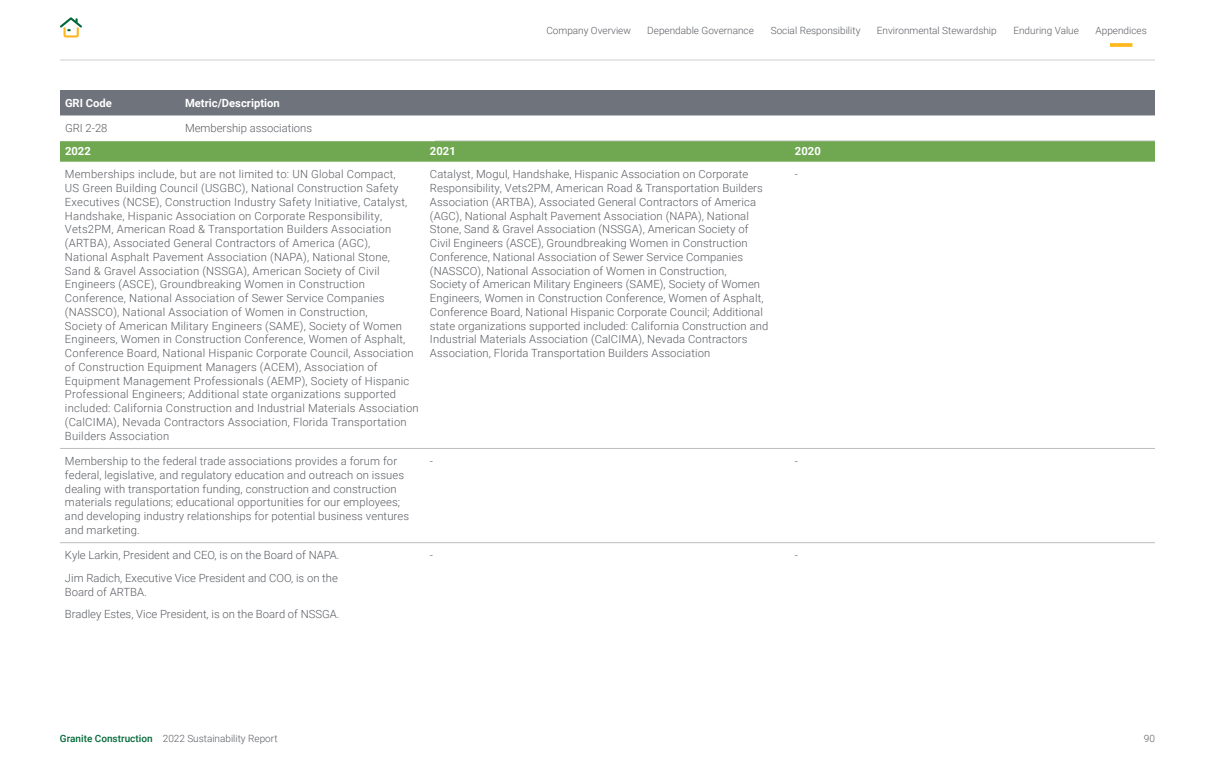
<style>
.page{position:relative;width:1215px;height:765px;background:#fff}
.page>*{position:absolute;margin:0;border:0;box-sizing:border-box;transform-origin:0 0}
.t1{font:300 11.25px/13.8px "Roboto";letter-spacing:.01em;color:#595c61}
.t2{font:700 11.25px "Roboto";color:#fff}
.t3{font:300 10px "Roboto";color:#595c61}
.s1{font-weight:500;color:#006838}
</style>
<div class="page">
<svg style="left:1110px;top:43px;width:22px;height:4px"></svg>
<svg style="left:60px;top:17px;width:22px;height:21px"></svg>
<hr style="left:60px;top:60px;width:1095px;height:1px;background:#cbced0">
<div style="left:60px;top:90px;width:1095px;height:25px;background:#6e737c"></div>
<hr style="left:60px;top:115px;width:120px;height:1px;background:#bbbdc0">
<hr style="left:180px;top:115px;width:255px;height:1px;background:#bbbdc0">
<hr style="left:435px;top:115px;width:240px;height:1px;background:#bbbdc0">
<hr style="left:675px;top:115px;width:240px;height:1px;background:#bbbdc0">
<hr style="left:915px;top:115px;width:240px;height:1px;background:#bbbdc0">
<svg style="left:60px;top:141px;width:1095px;height:21px;background:#72a954"></svg>
<hr style="left:60px;top:448px;width:365px;height:1px;background:#bbbdc0">
<hr style="left:425px;top:448px;width:365px;height:1px;background:#bbbdc0">
<hr style="left:790px;top:448px;width:365px;height:1px;background:#bbbdc0">
<hr style="left:60px;top:542px;width:365px;height:1px;background:#bbbdc0">
<hr style="left:425px;top:542px;width:365px;height:1px;background:#bbbdc0">
<hr style="left:790px;top:542px;width:365px;height:1px;background:#bbbdc0">
<p class="t3" style="left:546px;top:23px;width:86px">Company Overview</p>
<p class="t3" style="left:647px;top:23px;width:108px">Dependable Governance</p>
<p class="t3" style="left:771px;top:23px;width:91px">Social Responsibility</p>
<p class="t3" style="left:877px;top:23px;width:121px">Environmental Stewardship</p>
<p class="t3" style="left:1013px;top:23px;width:67px">Enduring Value</p>
<p class="t3" style="left:1096px;top:23px;width:53px">Appendices</p>
<p class="t2" style="left:65px;top:95px;width:49px">GRI Code</p>
<p class="t2" style="left:185px;top:95px;width:96px">Metric/Description</p>
<p class="t1" style="left:65px;top:121px;width:44px">GRI 2-28</p>
<p class="t1" style="left:185px;top:121px;width:129px">Membership associations</p>
<p class="t2" style="left:65px;top:144px;width:27px">2022</p>
<p class="t2" style="left:430px;top:144px;width:27px">2021</p>
<p class="t2" style="left:795px;top:144px;width:27px">2020</p>
<p class="t1" style="left:65px;top:167px;width:355px">Memberships include, but are not limited to: UN Global Compact,<br>US Green Building Council (USGBC), National Construction Safety Executives (NCSE), Construction Industry Safety Initiative, Catalyst, Handshake, Hispanic Association on Corporate Responsibility, Vets2PM, American Road &amp; Transportation Builders Association (ARTBA), Associated General Contractors of America (AGC),<br>National Asphalt Pavement Association (NAPA), National Stone,<br>Sand &amp; Gravel Association (NSSGA), American Society of Civil Engineers (ASCE), Groundbreaking Women in Construction Conference, National Association of Sewer Service Companies (NASSCO), National Association of Women in Construction,<br>Society of American Military Engineers (SAME), Society of Women Engineers, Women in Construction Conference, Women of Asphalt, Conference Board, National Hispanic Corporate Council, Association of Construction Equipment Managers (ACEM), Association of Equipment Management Professionals (AEMP), Society of Hispanic Professional Engineers; Additional state organizations supported included: California Construction and Industrial Materials Association (CalCIMA), Nevada Contractors Association, Florida Transportation Builders Association</p>
<p class="t1" style="left:430px;top:167px;width:340px">Catalyst, Mogul, Handshake, Hispanic Association on Corporate Responsibility, Vets2PM, American Road &amp; Transportation Builders Association (ARTBA), Associated General Contractors of America (AGC), National Asphalt Pavement Association (NAPA), National Stone, Sand &amp; Gravel Association (NSSGA), American Society of Civil Engineers (ASCE), Groundbreaking Women in Construction Conference, National Association of Sewer Service Companies (NASSCO), National Association of Women in Construction,<br>Society of American Military Engineers (SAME), Society of Women Engineers, Women in Construction Conference, Women of Asphalt, Conference Board, National Hispanic Corporate Council; Additional state organizations supported included: California Construction and Industrial Materials Association (CalCIMA), Nevada Contractors Association, Florida Transportation Builders Association</p>
<p class="t1" style="left:795px;top:167px;width:5px">-</p>
<p class="t1" style="left:65px;top:454px;width:346px">Membership to the federal trade associations provides a forum for federal, legislative, and regulatory education and outreach on issues dealing with transportation funding, construction and construction materials regulations; educational opportunities for our employees; and developing industry relationships for potential business ventures and marketing.</p>
<p class="t1" style="left:430px;top:454px;width:5px">-</p>
<p class="t1" style="left:795px;top:454px;width:5px">-</p>
<p class="t1" style="left:65px;top:544px;width:276px;line-height:22.5px">Kyle Larkin, President and CEO, is on the Board of NAPA.<br>Jim Radich, Executive Vice President and COO, is on the</p>
<p class="t1" style="left:65px;top:580px;width:276px;line-height:22.5px">Board of ARTBA.<br>Bradley Estes, Vice President, is on the Board of NSSGA.</p>
<p class="t1" style="left:430px;top:548px;width:5px">-</p>
<p class="t1" style="left:795px;top:548px;width:5px">-</p>
<p class="t3" style="left:60px;top:731px;width:219px"><span class="s1">Granite Construction</span> 2022 Sustainability Report</p>
<p class="t3" style="left:1144px;top:731px;width:13px">90</p>
</div>
